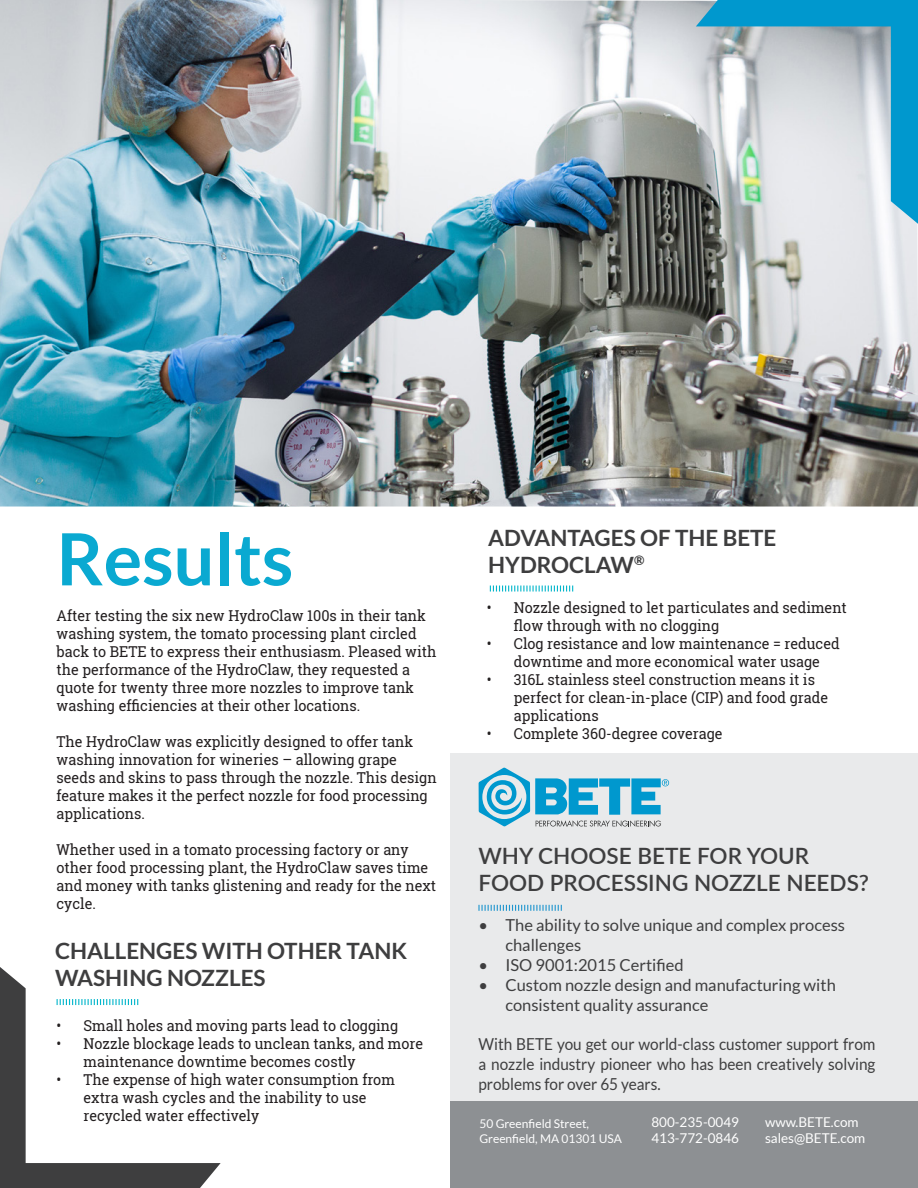
<style>
.page{position:relative;width:918px;height:1188px;background:#fff}
.page>*{position:absolute;margin:0;border:0;box-sizing:border-box;transform-origin:0 0}
.Case{font:700 72px "Lato";color:#0aa9d1}
.Subtitle{font:700 22.5px/27px "Lato";color:#3e3e3f}
.Subtitle-2{font:600 22.5px/27px "Lato";color:#3e3e3f}
.Text{font:16.5px/19.8px "Lato";color:#3e3e3f}
.Text-2{font:16.5px/19.8px "Lato";color:#3e3e3f;text-align:justify;scale:.93 1}
.Text_Bold{font:15px/18px "Roboto Slab";color:#231f20;scale:.96 1}
.Contact{font:13.5px "Lato";color:#fff}
.Contact-2{font:12px "Lato";color:#fff}
</style>
<div class="page">
<img style="left:0;top:0;width:918px;height:507px">
<svg style="left:696px;top:0;width:222px;height:224px;background:#a3c5d2"></svg>
<svg style="left:0;top:967px;width:221px;height:221px"></svg>
<svg style="left:57px;top:999px;width:81px;height:6px"></svg>
<svg style="left:490px;top:586px;width:83px;height:6px"></svg>
<div style="left:450px;top:753px;width:468px;height:435px;background:#e9eaeb"></div>
<svg style="left:478px;top:905px;width:84px;height:6px"></svg>
<div style="left:450px;top:1101px;width:468px;height:87px;background:#8d9093"></div>
<svg style="left:479px;top:768px;width:190px;height:59px"></svg>
<p class="Case" style="left:57px;top:518px;width:238px">Results</p>
<p class="Text_Bold" style="left:57px;top:606px;width:397px">After testing the six new HydroClaw 100s in their tank washing system, the tomato processing plant circled back to BETE to express their enthusiasm. Pleased with the performance of the HydroClaw, they requested a quote for twenty three more nozzles to improve tank washing efficiencies at their other locations.</p>
<p class="Text_Bold" style="left:57px;top:732px;width:397px">The HydroClaw was explicitly designed to offer tank washing innovation for wineries – allowing grape seeds and skins to pass through the nozzle. This design feature makes it the perfect nozzle for food processing applications.</p>
<p class="Text_Bold" style="left:57px;top:840px;width:397px">Whether used in a tomato processing factory or any other food processing plant, the HydroClaw saves time and money with tanks glistening and ready for the next cycle.</p>
<p class="Subtitle" style="left:55px;top:937px;width:354px">CHALLENGES WITH OTHER TANK<br>WASHING NOZZLES</p>
<p class="Text_Bold" style="left:57px;top:1016px;width:358px">• Small holes and moving parts lead to clogging</p>
<p class="Text_Bold" style="left:84px;top:1034px;width:355px;text-indent:-27px">• Nozzle blockage leads to unclean tanks, and more maintenance downtime becomes costly</p>
<p class="Text_Bold" style="left:84px;top:1070px;width:326px;text-indent:-27px">• The expense of high water consumption from extra wash cycles and the inability to use recycled water effectively</p>
<p class="Subtitle" style="left:488px;top:524px;width:290px">ADVANTAGES OF THE BETE</p>
<p class="Subtitle" style="left:488px;top:551px;width:158px">HYDROCLAW<sup>®</sup></p>
<p class="Text_Bold" style="left:514px;top:598px;width:349px;text-indent:-27px">• Nozzle designed to let particulates and sediment flow through with no clogging</p>
<p class="Text_Bold" style="left:487px;top:634px;width:369px;text-align:center">• Clog resistance and low maintenance = reduced downtime and more economical water usage</p>
<p class="Text_Bold" style="left:514px;top:670px;width:329px;text-indent:-27px">• 316L stainless steel construction means it is perfect for clean-in-place (CIP) and food grade applications</p>
<p class="Text_Bold" style="left:487px;top:724px;width:247px">• Complete 360-degree coverage</p>
<p class="Subtitle-2" style="left:478px;top:841px;width:392px">WHY CHOOSE BETE FOR YOUR<br>FOOD PROCESSING NOZZLE NEEDS?</p>
<p class="Text" style="left:505px;top:915px;width:341px;text-indent:-27px">• The ability to solve unique and complex process challenges</p>
<p class="Text" style="left:478px;top:955px;width:207px">• ISO 9001:2015 Certified</p>
<p class="Text" style="left:505px;top:975px;width:332px;text-indent:-27px">• Custom nozzle design and manufacturing with consistent quality assurance</p>
<p class="Text-2" style="left:478px;top:1034px;width:428px">With BETE you get our world-class customer support from a nozzle industry pioneer who has been creatively solving problems for over 65 years.</p>
<p class="Contact-2" style="left:479px;top:1117px;width:111px">50 Greenfield Street,</p>
<p class="Contact-2" style="left:479px;top:1132px;width:144px">Greenfield, MA 01301 USA</p>
<p class="Contact" style="left:651px;top:1114px;width:89px">800-235-0049</p>
<p class="Contact" style="left:651px;top:1130px;width:89px">413-772-0846</p>
<p class="Contact" style="left:765px;top:1114px;width:95px">www.BETE.com</p>
<p class="Contact" style="left:765px;top:1130px;width:102px">sales@BETE.com</p>
</div>
